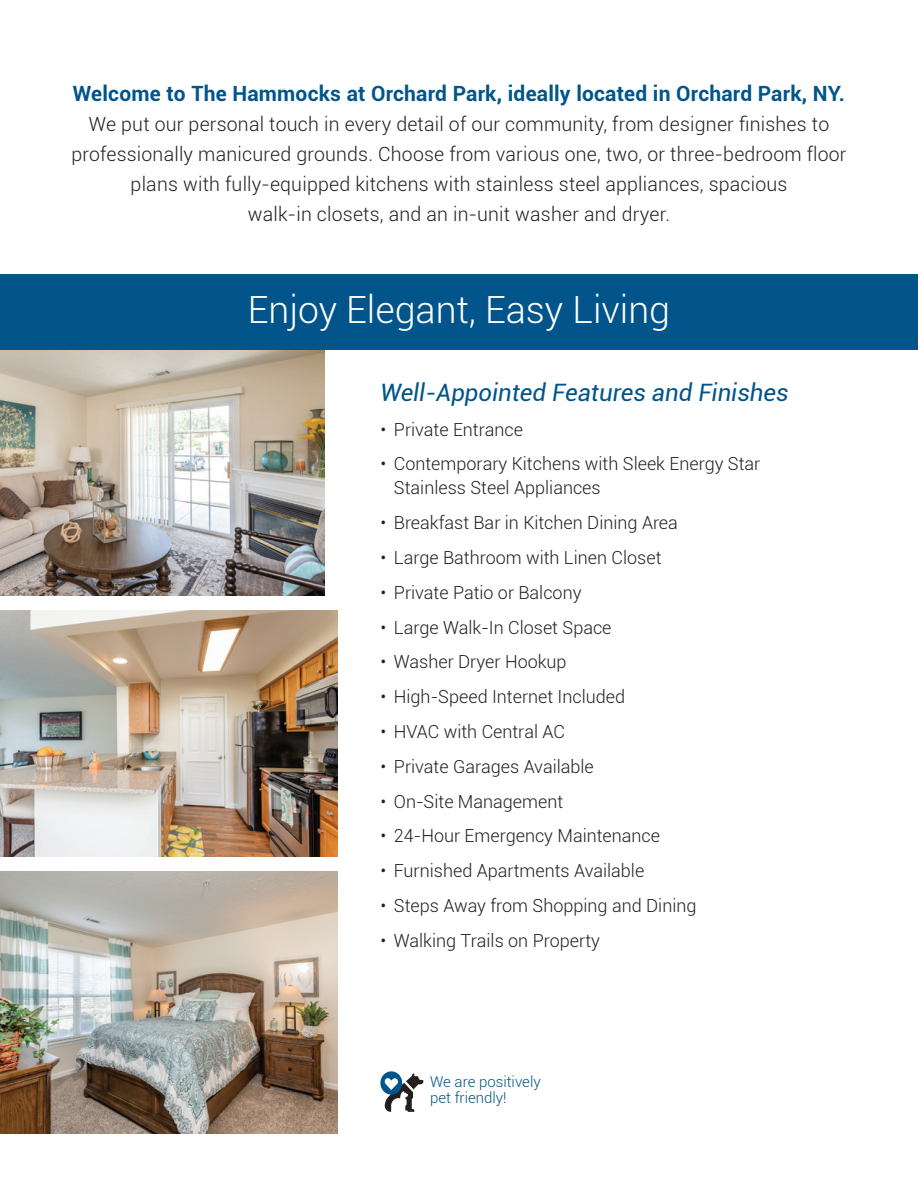
<style>
.page{position:relative;width:918px;height:1188px;background:#fff}
.page>*{position:absolute;margin:0;border:0;box-sizing:border-box;transform-origin:0 0}
.t1{font:300 37.5px "Roboto";color:#fff}
.t2{font:italic 24px "Roboto";color:#01558a}
.t3{font:700 21px "Roboto";letter-spacing:.01em;color:#01558a}
.t4{font:300 19.5px/30px "Roboto";letter-spacing:.01em;color:#231f20;text-align:center}
.t5{font:300 18px/24px "Roboto";color:#231f20}
.t6{font:300 15px/16.5px "Roboto";color:#01558a}
</style>
<div class="page">
<img style="left:0;top:610px;width:338px;height:246px">
<img style="left:0;top:350px;width:325px;height:245px">
<img style="left:0;top:871px;width:338px;height:262px">
<svg style="left:380px;top:1071px;width:43px;height:41px"></svg>
<div style="left:0;top:274px;width:918px;height:76px;background:#01558a"></div>
<p class="t3" style="left:73px;top:79px;width:774px">Welcome to The Hammocks at Orchard Park, ideally located in Orchard Park, NY.</p>
<p class="t4" style="left:72px;top:108px;width:777px">We put our personal touch in every detail of our community, from designer finishes to professionally manicured grounds. Choose from various one, two, or three-bedroom floor plans with fully-equipped kitchens with stainless steel appliances, spacious<br>walk-in closets, and an in-unit washer and dryer.</p>
<h1 class="t1" style="left:248px;top:284px;width:424px">Enjoy Elegant, Easy Living</h1>
<h2 class="t2" style="left:380px;top:376px;width:410px">Well-Appointed Features and Finishes</h2>
<p class="t5" style="left:380px;top:417px;width:144px">• Private Entrance</p>
<p class="t5" style="left:394px;top:451px;width:368px;text-indent:-13px">• Contemporary Kitchens with Sleek Energy Star<br>Stainless Steel Appliances</p>
<p class="t5" style="left:380px;top:510px;width:299px">• Breakfast Bar in Kitchen Dining Area</p>
<p class="t5" style="left:380px;top:545px;width:283px">• Large Bathroom with Linen Closet</p>
<p class="t5" style="left:380px;top:580px;width:203px">• Private Patio or Balcony</p>
<p class="t5" style="left:380px;top:615px;width:233px">• Large Walk-In Closet Space</p>
<p class="t5" style="left:380px;top:649px;width:188px">• Washer Dryer Hookup</p>
<p class="t5" style="left:380px;top:684px;width:246px">• High-Speed Internet Included</p>
<p class="t5" style="left:380px;top:719px;width:186px">• HVAC with Central AC</p>
<p class="t5" style="left:380px;top:754px;width:215px">• Private Garages Available</p>
<p class="t5" style="left:380px;top:789px;width:184px">• On-Site Management</p>
<p class="t5" style="left:380px;top:823px;width:281px">• 24-Hour Emergency Maintenance</p>
<p class="t5" style="left:380px;top:858px;width:265px">• Furnished Apartments Available</p>
<p class="t5" style="left:380px;top:893px;width:318px">• Steps Away from Shopping and Dining</p>
<p class="t5" style="left:380px;top:928px;width:221px">• Walking Trails on Property</p>
<p class="t6" style="left:430px;top:1073px;width:112px">We are positively pet friendly!</p>
</div>
